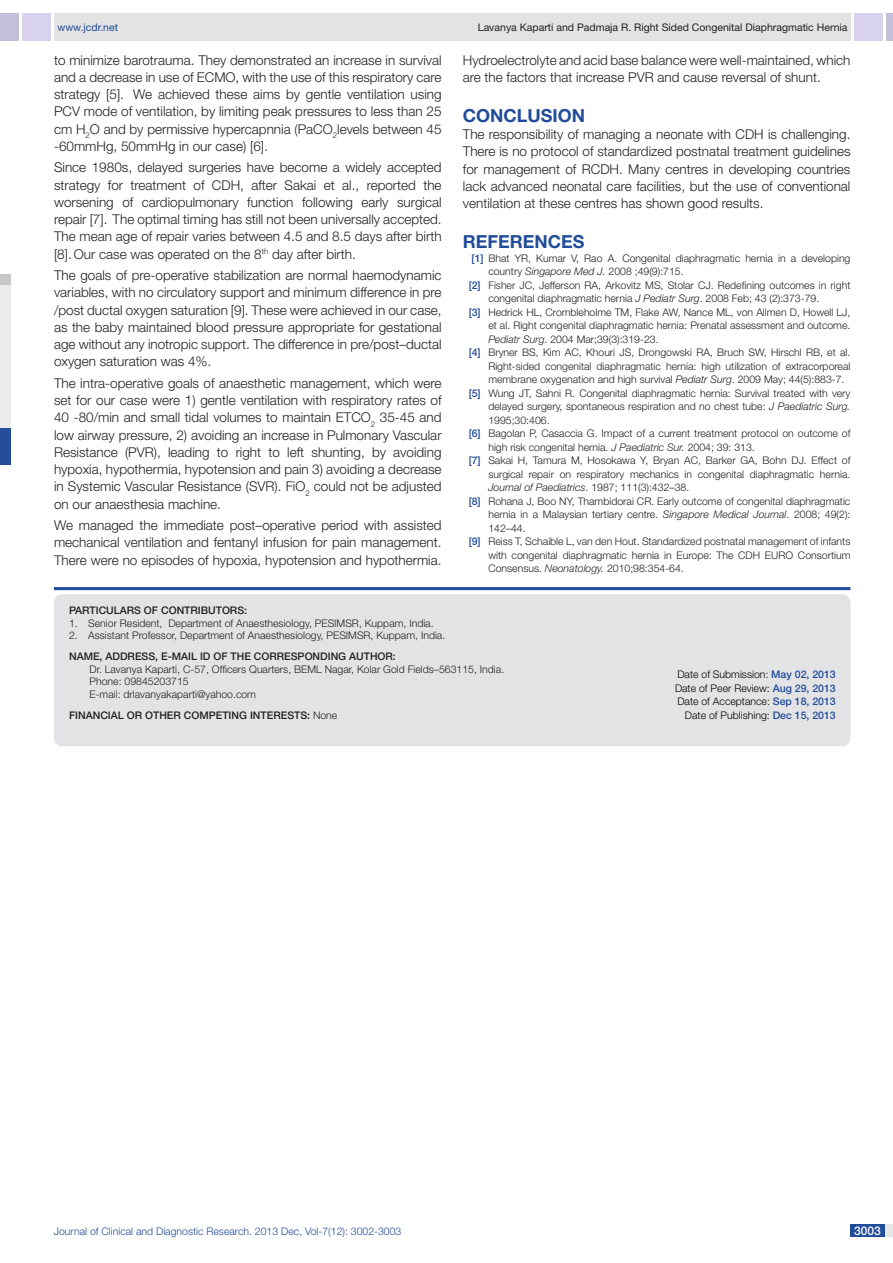
<style>
.page{position:relative;width:893px;height:1263px;background:#fff}
.page>*{position:absolute;margin:0;border:0;box-sizing:border-box;transform-origin:0 0}
.Level_1{font:700 18px "Helvetica Neue";color:#214c99}
.Body_text{font:300 13.5px/17.2px "Helvetica Neue";color:#231f20;text-align:justify}
.t1{font:500 12px "Helvetica Neue";color:#fff}
.con_particulars{font:300 10.5px "Helvetica Neue";color:#231f20}
.t2{font:300 10.5px/13.5px "Helvetica Neue";color:#000;text-align:justify}
.t3{font:300 10.5px "Helvetica Neue";color:#214c99}
.Running_head{font:10.5px "Helvetica Neue";color:#231f20}
.Body_text-2{font:500 10.5px "Helvetica Neue";color:#231f20}
.con_particulars-2{font:500 10.5px "Helvetica Neue";color:#231f20}
.t4{font:italic 300 10.5px "Helvetica Neue";color:#231f20}
.Running_head-2{font:10.5px "Helvetica Neue";color:#214c99}
.s1{font-weight:500;color:#214c99}
.s2{font-style:italic}
.s3{font-style:normal}
.s4{font-weight:300}
</style>
<div class="page">
<div style="left:54px;top:13px;width:796px;height:28px;background:#e3e3e3"></div>
<div style="left:0;top:13px;width:19px;height:28px;background:#c3bfd8"></div>
<div style="left:22px;top:13px;width:29px;height:28px;background:#d9d2ec"></div>
<div style="left:854px;top:13px;width:29px;height:28px;background:#d9d2ec"></div>
<div style="left:850px;top:1224px;width:43px;height:13px;background:#e6e7e9"></div>
<div style="left:850px;top:1224px;width:35px;height:13px;background:#214c99"></div>
<div style="left:0;top:274px;width:11px;height:12px;background:#c7c8ca"></div>
<div style="left:0;top:286px;width:11px;height:143px;background:#ececee"></div>
<div style="left:0;top:428px;width:11px;height:37px;background:#244d99"></div>
<div style="left:886px;top:13px;width:7px;height:28px;background:#c3bfd8"></div>
<hr style="left:54px;top:587px;width:796px;height:3px;background:#214c99">
<div style="left:54px;top:594px;width:796px;height:152px;background:#e3e3e5;border-radius:9px"></div>
<p class="Running_head-2" style="left:57px;top:21px;width:62px">www.jcdr.net</p>
<p class="Running_head" style="left:478px;top:21px;width:371px">Lavanya Kaparti and Padmaja R. Right Sided Congenital Diaphragmatic Hernia</p>
<p class="Body_text" style="left:463px;top:51px;width:389px">Hydroelectrolyte and acid base balance were well-maintained, which are the factors that increase PVR and cause reversal of shunt.</p>
<p class="Level_1" style="left:463px;top:104px;width:124px">CONCLUSION</p>
<p class="Body_text" style="left:463px;top:125px;width:389px">The responsibility of managing a neonate with CDH is challenging.<br>There is no protocol of standardized postnatal treatment guidelines for management of RCDH. Many centres in developing countries lack advanced neonatal care facilities, but the use of conventional ventilation at these centres has shown good results.</p>
<p class="Level_1" style="left:463px;top:231px;width:123px">REFERENCES</p>
<p class="con_particulars" style="left:472px;top:251px;width:380px"><span class="s1">[1]</span> Bhat YR, Kumar V, Rao A. Congenital diaphragmatic hernia in a developing</p>
<p class="con_particulars" style="left:488px;top:265px;width:197px">country <span class="s2">Singapore Med J.</span> 2008 ;49(9):715.</p>
<p class="con_particulars" style="left:469px;top:278px;width:383px"><span class="s1">[2]</span> Fisher JC, Jefferson RA, Arkovitz MS, Stolar CJ. Redefining outcomes in right</p>
<p class="con_particulars" style="left:488px;top:292px;width:332px">congenital diaphragmatic hernia <span class="s2">J Pediatr Surg</span>. 2008 Feb; 43 (2):373-79.</p>
<p class="con_particulars" style="left:469px;top:305px;width:383px"><span class="s1">[3]</span> Hedrick HL, Crombleholme TM, Flake AW, Nance ML, von Allmen D, Howell LJ,</p>
<p class="con_particulars" style="left:488px;top:319px;width:364px">et al. Right congenital diaphragmatic hernia: Prenatal assessment and outcome.</p>
<p class="con_particulars" style="left:488px;top:332px;width:172px"><span class="s2">Pediatr Surg</span>. 2004 Mar;39(3):319-23.</p>
<p class="con_particulars" style="left:469px;top:346px;width:383px"><span class="s1">[4]</span> Bryner BS, Kim AC, Khouri JS, Drongowski RA, Bruch SW, Hirschl RB, et al.</p>
<p class="con_particulars" style="left:488px;top:359px;width:364px">Right-sided congenital diaphragmatic hernia: high utilization of extracorporeal</p>
<p class="con_particulars" style="left:488px;top:373px;width:358px">membrane oxygenation and high survival <span class="s2">Pediatr Surg</span>. 2009 May; 44(5):883-7.</p>
<p class="con_particulars" style="left:469px;top:386px;width:383px"><span class="s1">[5]</span> Wung JT, Sahni R. Congenital diaphragmatic hernia: Survival treated with very</p>
<p class="con_particulars" style="left:488px;top:400px;width:364px">delayed surgery, spontaneous respiration and no chest tube: <span class="s2">J Paediatric Surg.</span></p>
<p class="con_particulars" style="left:488px;top:413px;width:63px">1995;30:406.</p>
<p class="con_particulars" style="left:469px;top:427px;width:383px"><span class="s1">[6]</span> Bagolan P, Casaccia G. Impact of a current treatment protocol on outcome of</p>
<p class="con_particulars" style="left:488px;top:440px;width:268px">high risk congenital hernia. <span class="s2">J Paediatric Sur.</span> 2004; 39: 313.</p>
<p class="con_particulars" style="left:469px;top:454px;width:383px"><span class="s1">[7]</span> Sakai H, Tamura M, Hosokawa Y, Bryan AC, Barker GA, Bohn DJ. Effect of</p>
<p class="con_particulars" style="left:488px;top:467px;width:364px">surgical repair on respiratory mechanics in congenital diaphragmatic hernia.</p>
<p class="t4" style="left:488px;top:481px;width:202px">Journal of Paediatrics<span class="s3">. 1987; 111(3):432–38.</span></p>
<p class="con_particulars" style="left:469px;top:494px;width:383px"><span class="s1">[8]</span> Rohana J, Boo NY, Thambidorai CR. Early outcome of congenital diaphragmatic</p>
<p class="con_particulars" style="left:488px;top:508px;width:364px">hernia in a Malaysian tertiary centre. <span class="s2">Singapore Medical Journal</span>. 2008; 49(2):</p>
<p class="con_particulars" style="left:488px;top:521px;width:39px">142–44.</p>
<p class="con_particulars" style="left:469px;top:535px;width:383px"><span class="s1">[9]</span> Reiss T, Schaible L, van den Hout. Standardized postnatal management of infants</p>
<p class="con_particulars" style="left:488px;top:548px;width:364px">with congenital diaphragmatic hernia in Europe: The CDH EURO Consortium</p>
<p class="con_particulars" style="left:488px;top:562px;width:197px">Consensus. <span class="s2">Neonatology.</span> 2010;98:354-64.</p>
<p class="Body_text-2" style="left:69px;top:604px;width:115px">PARTI CULARS OF CONTRI</p>
<p class="Body_text-2" style="left:201px;top:604px;width:48px">BUTORS:</p>
<p class="con_particulars" style="left:69px;top:616px;width:366px">1. Senior Resident, Department of Anaesthesiology, PESIMSR, Kuppam, India.</p>
<p class="con_particulars" style="left:69px;top:629px;width:378px">2. Assistant Professor, Department of Anaesthesiology, PESIMSR, Kuppam, India.</p>
<p class="con_particulars-2" style="left:69px;top:650px;width:52px">NAME, ADDR</p>
<p class="con_particulars-2" style="left:135px;top:650px;width:185px">ESS, E-MAIL ID OF THE CORRESPONDIN</p>
<p class="con_particulars-2" style="left:338px;top:650px;width:59px">G AUTHOR:</p>
<p class="con_particulars" style="left:90px;top:663px;width:416px">Dr. Lavanya Kaparti, C-57, Officers Quarters, BEML Nagar, Kolar Gold Fields–563115, India.</p>
<p class="con_particulars" style="left:90px;top:675px;width:101px">Phone: 09845203715</p>
<p class="con_particulars" style="left:90px;top:688px;width:168px">E-mail: drlavanyakaparti@yahoo.com</p>
<p class="Body_text-2" style="left:69px;top:709px;width:270px">Financial OR OTHER COMPETING INTERESTS: <span class="s4">None</span></p>
<p class="Body_text" style="left:54px;top:51px;width:389px">to minimize barotrauma. They demonstrated an increase in survival and a decrease in use of ECMO, with the use of this respiratory care strategy [5]. We achieved these aims by gentle ventilation using PCV mode of ventilation, by limiting peak pressures to less than 25 cm H<sub>2</sub>O and by permissive hypercapnnia (PaCO<sub>2</sub>levels between 45 -60mmHg, 50mmHg in our case) [6].</p>
<p class="Body_text" style="left:54px;top:159px;width:389px">Since 1980s, delayed surgeries have become a widely accepted strategy for treatment of CDH, after Sakai et al., reported the worsening of cardiopulmonary function following early surgical repair [7]. The optimal timing has still not been universally accepted.<br>The mean age of repair varies between 4.5 and 8.5 days after birth [8]. Our case was operated on the 8<sup>th</sup> day after birth.</p>
<p class="Body_text" style="left:54px;top:266px;width:389px">The goals of pre-operative stabilization are normal haemodynamic variables, with no circulatory support and minimum difference in pre /post ductal oxygen saturation [9]. These were achieved in our case, as the baby maintained blood pressure appropriate for gestational age without any inotropic support. The difference in pre/post–ductal oxygen saturation was 4%.</p>
<p class="Body_text" style="left:54px;top:374px;width:389px">The intra-operative goals of anaesthetic management, which were set for our case were 1) gentle ventilation with respiratory rates of 40 -80/min and small tidal volumes to maintain ETCO<sub>2</sub> 35-45 and low airway pressure, 2) avoiding an increase in Pulmonary Vascular Resistance (PVR), leading to right to left shunting, by avoiding hypoxia, hypothermia, hypotension and pain 3) avoiding a decrease in Systemic Vascular Resistance (SVR). FiO<sub>2</sub> could not be adjusted on our anaesthesia machine.</p>
<p class="Body_text" style="left:54px;top:516px;width:389px">We managed the immediate post–operative period with assisted mechanical ventilation and fentanyl infusion for pain management.<br>There were no episodes of hypoxia, hypotension and hypothermia.</p>
<p class="t2" style="left:675px;top:667px;width:162px">Date of Submission: <span class="s1">May 02, 2013<br></span>Date of Peer Review: <span class="s1">Aug 29, 2013<br></span>Date of Acceptance: <span class="s1">Sep 18, 2013</span></p>
<p class="t2" style="left:685px;top:708px;width:152px">Date of Publishing: <span class="s1">Dec 15, 2013</span></p>
<p class="t3" style="left:54px;top:1225px;width:349px">Journal of Clinical and Diagnostic Research. 2013 Dec, Vol-7(12): 3002-3003</p>
<p class="t1" style="left:854px;top:1223px;width:28px">3003</p>
</div>
